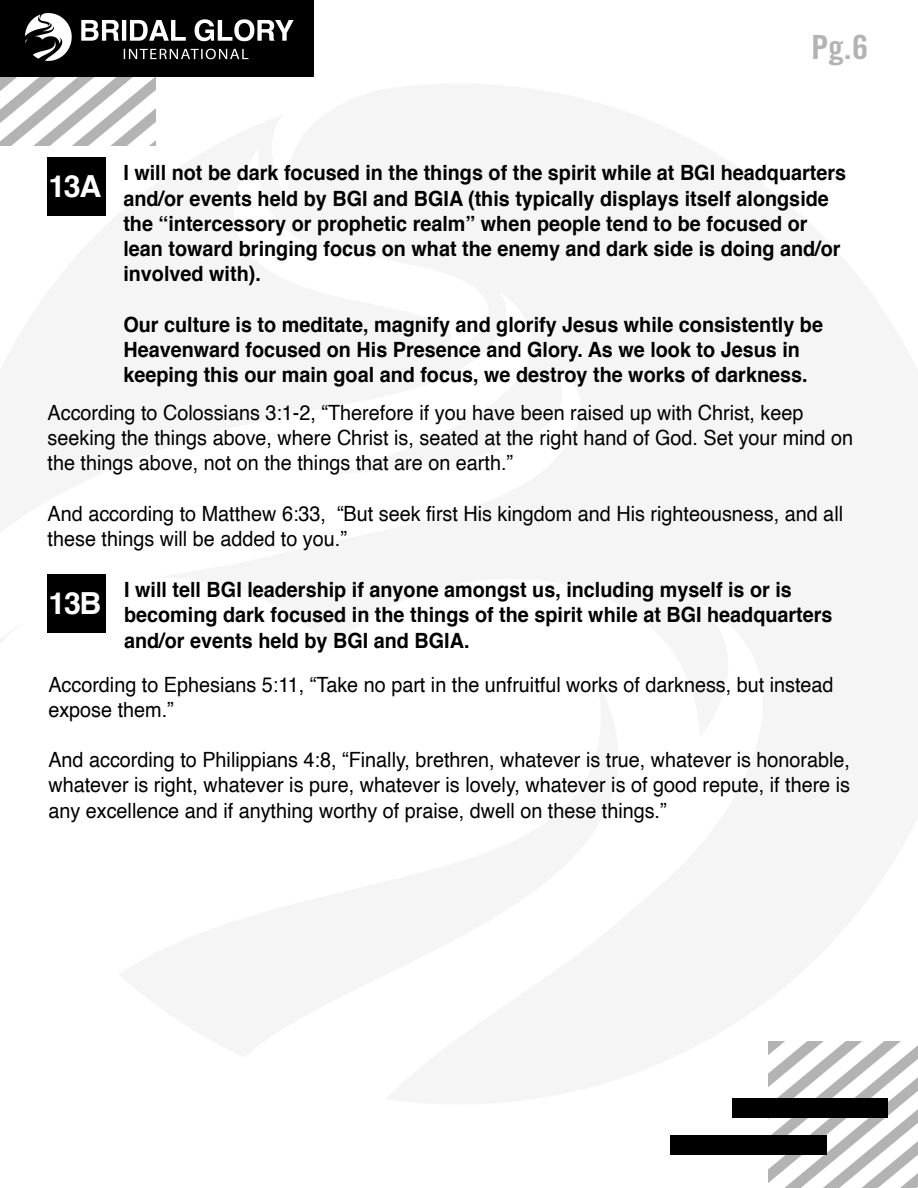
<style>
.page{position:relative;width:918px;height:1188px;background:#fff}
.page>*{position:absolute;margin:0;border:0;box-sizing:border-box;transform-origin:0 0}
.t1{font:36px "Alternate Got No 2 D";color:#b3b3b3;scale:1.22 1}
.t2{font:700 30.45px "Helvetica";letter-spacing:-.045em;color:#fff}
.t3{font:21px/25.2px "Helvetica";color:#000;scale:.94 1}
.t4{font:700 21px/25.2px "Helvetica";color:#000;scale:.94 1}
</style>
<div class="page">
<svg style="left:0;top:77px;width:155px;height:69px"></svg>
<div style="left:0;top:0;width:314px;height:77px;background:#000"></div>
<svg style="left:768px;top:1041px;width:150px;height:147px"></svg>
<div style="left:670px;top:1135px;width:157px;height:20px;background:#000"></div>
<div style="left:732px;top:1098px;width:155px;height:19px;background:#000"></div>
<img style="left:25px;top:14px;width:268px;height:47px">
<div style="left:47px;top:158px;width:59px;height:58px;background:#000"></div>
<div style="left:48px;top:575px;width:58px;height:58px;background:#000"></div>
<h1 class="t1" style="left:812px;top:28px;width:48px">Pg.6</h1>
<h2 class="t2" style="left:48px;top:162px;width:54px">13A</h2>
<p class="t4" style="left:123px;top:161px;width:770px">I will not be dark focused in the things of the spirit while at BGI headquarters and/or events held by BGI and BGIA (this typically displays itself alongside the “intercessory or prophetic realm” when people tend to be focused or lean toward bringing focus on what the enemy and dark side is doing and/or involved with).</p>
<p class="t4" style="left:123px;top:312px;width:746px">Our culture is to meditate, magnify and glorify Jesus while consistently be<br>Heavenward focused on His Presence and Glory. As we look to Jesus in keeping this our main goal and focus, we destroy the works of darkness.</p>
<p class="t3" style="left:48px;top:401px;width:858px">According to Colossians 3:1-2, “Therefore if you have been raised up with Christ, keep seeking the things above, where Christ is, seated at the right hand of God. Set your mind on the things above, not on the things that are on earth.”</p>
<p class="t3" style="left:48px;top:502px;width:848px">And according to Matthew 6:33, “But seek first His kingdom and His righteousness, and all these things will be added to you.”</p>
<h2 class="t2" style="left:49px;top:579px;width:54px">13B</h2>
<p class="t4" style="left:124px;top:577px;width:755px">I will tell BGI leadership if anyone amongst us, including myself is or is becoming dark focused in the things of the spirit while at BGI headquarters and/or events held by BGI and BGIA.</p>
<p class="t3" style="left:48px;top:672px;width:837px">According to Ephesians 5:11, “Take no part in the unfruitful works of darkness, but instead expose them.”</p>
<p class="t3" style="left:48px;top:748px;width:854px;text-align:justify">And according to Philippians 4:8, “Finally, brethren, whatever is true, whatever is honorable, whatever is right, whatever is pure, whatever is lovely, whatever is of good repute, if there is any excellence and if anything worthy of praise, dwell on these things.”</p>
</div>
